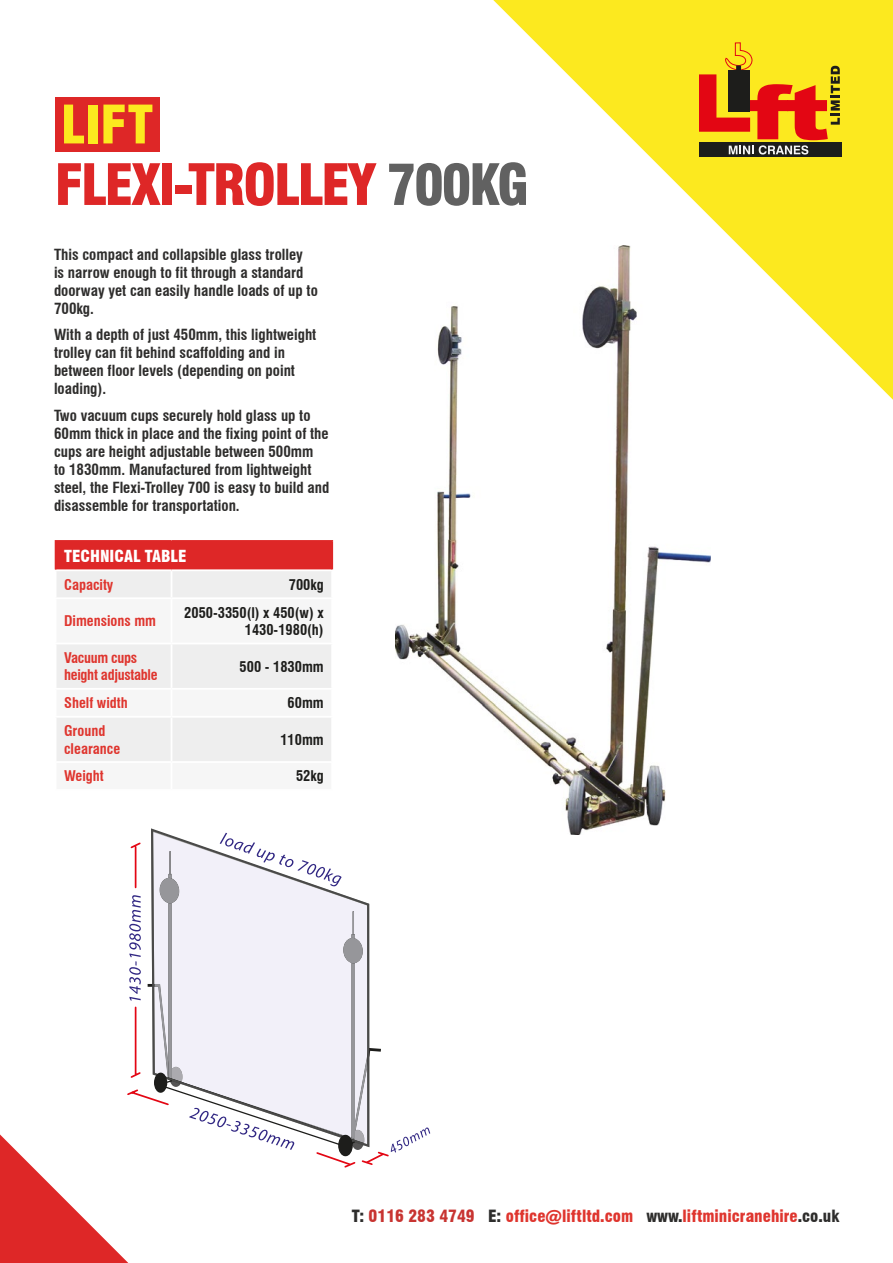
<style>
.page{position:relative;width:893px;height:1263px;background:#fff}
.page>*{position:absolute;margin:0;border:0;box-sizing:border-box;transform-origin:0 0}
.t1{font:900 condensed 55.5px "Swiss 721 BT";letter-spacing:-.04em;color:#de2727}
.t2{font:900 condensed 51.6px "Swiss 721 BT";color:#fce91f}
.t3{font:900 condensed 16.5px "Swiss 721 BT";color:#df352e}
.t4{font:900 condensed 16.2px "Swiss 721 BT";color:#fff}
.t5{font:700 condensed 15px/18px "Swiss 721 BT";color:#2e2d2c}
.t6{font:700 condensed 14.4px/17.2px "Swiss 721 BT";color:#1d1d1b;text-align:right}
.t7{font:700 condensed 14.4px/17.2px "Swiss 721 BT";color:#df352e}
.t8{font:700 condensed 14.4px/17.2px "Swiss 721 BT";letter-spacing:-.02em;color:#df352e}
.s1{color:#616161}
.s2{color:#2e2d2c}
.s3{color:#c83431}
</style>
<div class="page">
<svg style="left:493px;top:0;width:400px;height:400px;fill:#fce91f"></svg>
<div style="left:699px;top:143px;width:143px;height:14px;background:#1d1d1b"></div>
<svg style="left:699px;top:42px;width:141px;height:113px;background:#cf871f"></svg>
<div style="left:56px;top:541px;width:276px;height:29px;background:#de2727"></div>
<div style="left:57px;top:571px;width:274px;height:26px;background:#eee"></div>
<div style="left:57px;top:645px;width:274px;height:116px;background:#eee"></div>
<svg style="left:171px;top:571px;width:1px;height:26px"></svg>
<hr style="left:55px;top:569px;width:116px;height:2px;background:#fff">
<hr style="left:171px;top:569px;width:162px;height:2px;background:#fff">
<hr style="left:55px;top:540px;width:116px;height:2px;background:#de2727">
<hr style="left:55px;top:542px;width:2px;height:27px;background:#de2727">
<hr style="left:171px;top:540px;width:162px;height:2px;background:#de2727">
<hr style="left:331px;top:542px;width:2px;height:27px;background:#de2727">
<hr style="left:55px;top:688px;width:116px;height:2px;background:#fff">
<hr style="left:55px;top:716px;width:116px;height:2px;background:#fff">
<hr style="left:171px;top:644px;width:1px;height:44px;background:#fff">
<hr style="left:171px;top:688px;width:162px;height:2px;background:#fff">
<svg style="left:171px;top:690px;width:1px;height:26px"></svg>
<hr style="left:171px;top:716px;width:162px;height:2px;background:#fff">
<hr style="left:171px;top:718px;width:1px;height:43px;background:#fff">
<div style="left:55px;top:98px;width:104px;height:54px;background:#de2727"></div>
<img style="left:395px;top:245px;width:316px;height:590px">
<svg style="left:0;top:833px;width:430px;height:430px"></svg>
<h2 class="t2" style="left:61px;top:94px;width:94px">LIFT</h2>
<h1 class="t1" style="left:55px;top:151px;width:476px">FLEXI-TROLLEY <span class="s1">700KG</span></h1>
<p class="t5" style="left:54px;top:245px;width:265px">This compact and collapsible glass trolley<br>is narrow enough to fit through a standard doorway yet can easily handle loads of up to 700kg.</p>
<p class="t5" style="left:54px;top:326px;width:264px">With a depth of just 450mm, this lightweight trolley can fit behind scaffolding and in between floor levels (depending on point loading).</p>
<p class="t5" style="left:54px;top:406px;width:277px">Two vacuum cups securely hold glass up to 60mm thick in place and the fixing point of the cups are height adjustable between 500mm<br>to 1830mm. Manufactured from lightweight steel, the Flexi-Trolley 700 is easy to build and disassemble for transportation.</p>
<p class="t4" style="left:64px;top:546px;width:124px">TECHNICAL TABLE</p>
<p class="t7" style="left:64px;top:576px;width:51px">Capacity</p>
<p class="t6" style="left:289px;top:576px;width:36px">700kg</p>
<p class="t7" style="left:64px;top:612px;width:93px">Dimensions mm</p>
<p class="t6" style="left:184px;top:604px;width:141px">2050-3350(l) x 450(w) x<br>1430-1980(h)</p>
<p class="t8" style="left:64px;top:649px;width:95px">Vacuum cups height adjustable</p>
<p class="t6" style="left:240px;top:658px;width:86px">500 - 1830mm</p>
<p class="t7" style="left:64px;top:694px;width:65px">Shelf width</p>
<p class="t6" style="left:288px;top:694px;width:38px">60mm</p>
<p class="t7" style="left:64px;top:722px;width:58px">Ground clearance</p>
<p class="t6" style="left:280px;top:731px;width:45px">110mm</p>
<p class="t7" style="left:64px;top:768px;width:41px">Weight</p>
<p class="t6" style="left:296px;top:768px;width:29px">52kg</p>
<p class="t3" style="left:352px;top:1205px;width:489px"><span class="s2">T:</span> <span class="s3">0116 283 4749</span> <span class="s2">E:</span> office@liftltd.com <span class="s2">www.</span>liftminicranehire<span class="s2">.co.uk</span></p>
</div>
